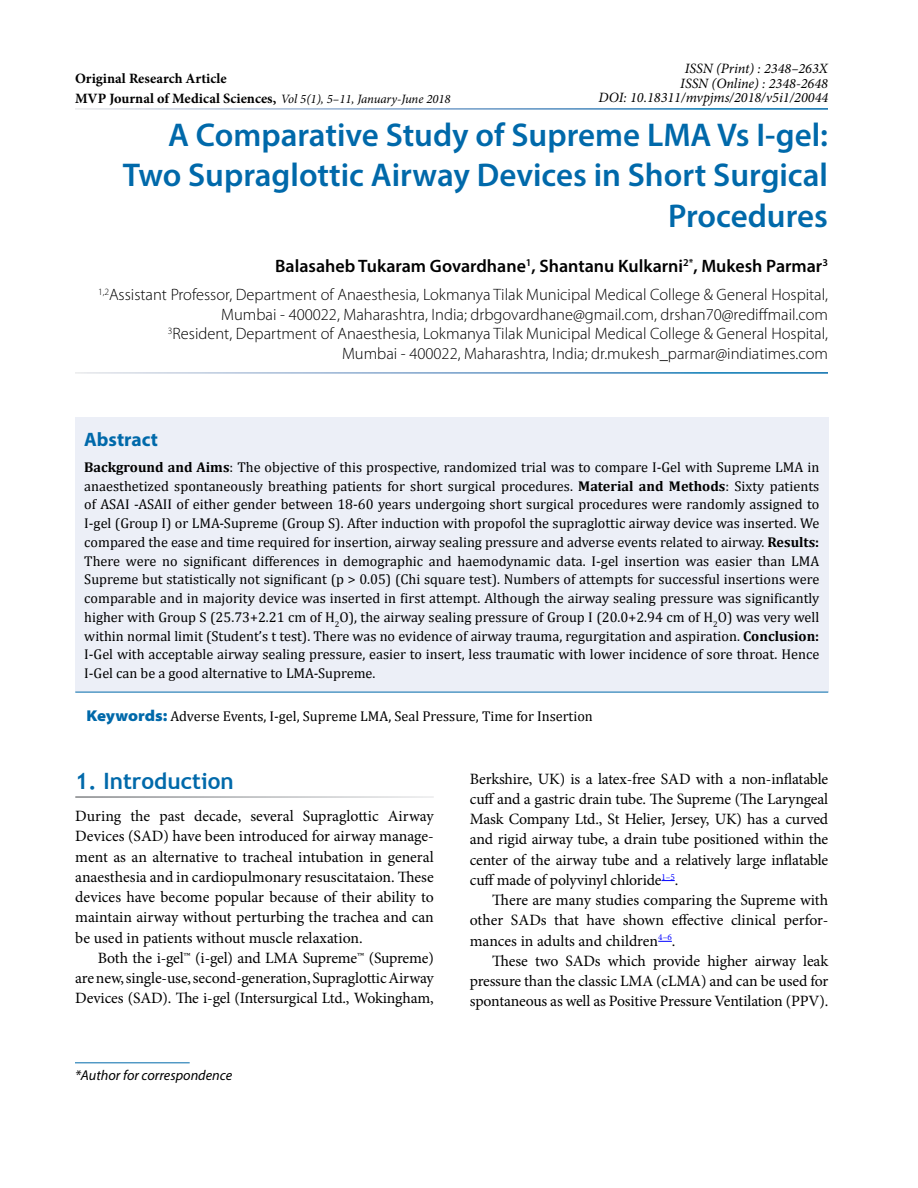
<style>
.page{position:relative;width:918px;height:1188px;background:#fff}
.page>*{position:absolute;margin:0;border:0;box-sizing:border-box;transform-origin:0 0}
.t1{font:600 33px/40.5px "Myriad Pro";color:#0069aa;text-align:right}
.t2{font:700 22.5px "Trebuchet MS";color:#0069aa}
.t3{font:700 19.5px "Myriad Pro";color:#0069aa}
.t4{font:600 18px "Myriad Pro";color:#000}
.t5{font:300 16.5px/19.5px "Myriad Pro";color:#000;text-align:right}
.t6{font:15.75px/20.2px "Minion Pro";letter-spacing:-.01em;color:#000;text-align:justify}
.t7{font:14.25px/18.8px "Cambria";color:#000;text-align:justify}
.t8{font:italic 14.25px/14.5px "Minion Pro";color:#000;text-align:right}
.t9{font:italic 14.25px "Myriad Pro";color:#000}
.t10{font:700 14.25px "Minion Pro";color:#000}
.t11{font:italic 12.75px "Minion Pro";letter-spacing:-.01em;color:#000}
.s1{font-weight:700;font-style:normal;font-size:14.25px}
.s2{font-weight:700}
.s3{font-family:"Myriad Pro";font-weight:900;font-stretch:semi-expanded;font-size:15.75px;color:#0069aa}
</style>
<div class="page">
<hr style="left:75px;top:1062px;width:115px;height:1px;background:#0069aa">
<div style="left:75px;top:418px;width:753px;height:274px;background:#eceff7"></div>
<hr style="left:75px;top:692px;width:753px;height:1px;background:#0069aa">
<svg style="left:661px;top:880px;width:14px;height:1px"></svg>
<svg style="left:658px;top:941px;width:14px;height:1px"></svg>
<p class="t8" style="left:599px;top:61px;width:231px">ISSN (Print) : 2348–263X<br>ISSN (Online) : 2348-2648<br>DOI: 10.18311/mvpjms/2018/v5i1/20044</p>
<h1 class="t1" style="left:123px;top:113px;width:707px">A Comparative Study of Supreme LMA Vs I-gel:<br>Two Supraglottic Airway Devices in Short Surgical<br>Procedures</h1>
<p class="t4" style="left:275px;top:254px;width:554px">Balasaheb Tukaram Govardhane<sup>1</sup>, Shantanu Kulkarni<sup>2*</sup>, Mukesh Parmar<sup>3</sup></p>
<p class="t5" style="left:98px;top:285px;width:731px"><sup>1,2</sup>Assistant Professor, Department of Anaesthesia, Lokmanya Tilak Municipal Medical College &amp; General Hospital, Mumbai - 400022, Maharashtra, India; drbgovardhane@gmail.com, drshan70@rediffmail.com<br><sup>3</sup>Resident, Department of Anaesthesia, Lokmanya Tilak Municipal Medical College &amp; General Hospital,<br>Mumbai - 400022, Maharashtra, India; dr.mukesh_parmar@indiatimes.com</p>
<p class="t10" style="left:75px;top:69px;width:153px">Original Research Article</p>
<p class="t11" style="left:75px;top:91px;width:377px"><span class="s1">MVP Journal of Medical Sciences,</span> Vol 5(1), 5–11, January-June 2018</p>
<h3 class="t3" style="left:84px;top:426px;width:75px">Abstract</h3>
<p class="t7" style="left:84px;top:458px;width:737px"><span class="s2">Background and Aims</span>: The objective of this prospective, randomized trial was to compare I-Gel with Supreme LMA in anaesthetized spontaneously breathing patients for short surgical procedures. <span class="s2">Material and Methods</span>: Sixty patients of ASAI -ASAII of either gender between 18-60 years undergoing short surgical procedures were randomly assigned to I-gel (Group I) or LMA-Supreme (Group S). After induction with propofol the supraglottic airway device was inserted. We compared the ease and time required for insertion, airway sealing pressure and adverse events related to airway. <span class="s2">Results:<br></span>There were no significant differences in demographic and haemodynamic data. I-gel insertion was easier than LMA Supreme but statistically not significant (p &gt; 0.05) (Chi square test). Numbers of attempts for successful insertions were comparable and in majority device was inserted in first attempt. Although the airway sealing pressure was significantly higher with Group S (25.73+2.21 cm of H<sub>2</sub>O), the airway sealing pressure of Group I (20.0+2.94 cm of H<sub>2</sub>O) was very well within normal limit (Student’s t test). There was no evidence of airway trauma, regurgitation and aspiration. <span class="s2">Conclusion:<br></span>I-Gel with acceptable airway sealing pressure, easier to insert, less traumatic with lower incidence of sore throat. Hence I-Gel can be a good alternative to LMA-Supreme.</p>
<p class="t7" style="left:87px;top:706px;width:508px"><span class="s3">Keywords:</span> Adverse Events, I-gel, Supreme LMA, Seal Pressure, Time for Insertion</p>
<h2 class="t2" style="left:75px;top:767px;width:160px">1. Introduction</h2>
<p class="t6" style="left:75px;top:806px;width:360px">During the past decade, several Supraglottic Airway Devices (SAD) have been introduced for airway manage&shy;ment as an alternative to tracheal intubation in general anaesthesia and in cardiopulmonary resuscitataion. These devices have become popular because of their ability to maintain airway without perturbing the trachea and can be used in patients without muscle relaxation.</p>
<p class="t6" style="left:75px;top:948px;width:360px;text-indent:23px">Both the i-gel™ (i-gel) and LMA Supreme™ (Supreme) are new, single-use, second-generation, Supraglottic Airway Devices (SAD). The i-gel (Intersurgical Ltd., Wokingham,</p>
<p class="t9" style="left:75px;top:1066px;width:159px">*Author for correspondence</p>
<p class="t6" style="left:470px;top:769px;width:360px">Berkshire, UK) is a latex-free SAD with a non-inflatable cuff and a gastric drain tube. The Supreme (The Laryngeal Mask Company Ltd., St Helier, Jersey, UK) has a curved and rigid airway tube, a drain tube positioned within the center of the airway tube and a relatively large inflatable cuff made of polyvinyl chloride<sup>1–5</sup>.</p>
<p class="t6" style="left:470px;top:890px;width:360px;text-indent:23px">There are many studies comparing the Supreme with other SADs that have shown effective clinical perfor&shy;mances in adults and children<sup>4–6</sup>.</p>
<p class="t6" style="left:470px;top:951px;width:360px;text-indent:23px">These two SADs which provide higher airway leak pressure than the classic LMA (cLMA) and can be used for spontaneous as well as Positive Pressure Ventilation (PPV).</p>
</div>
